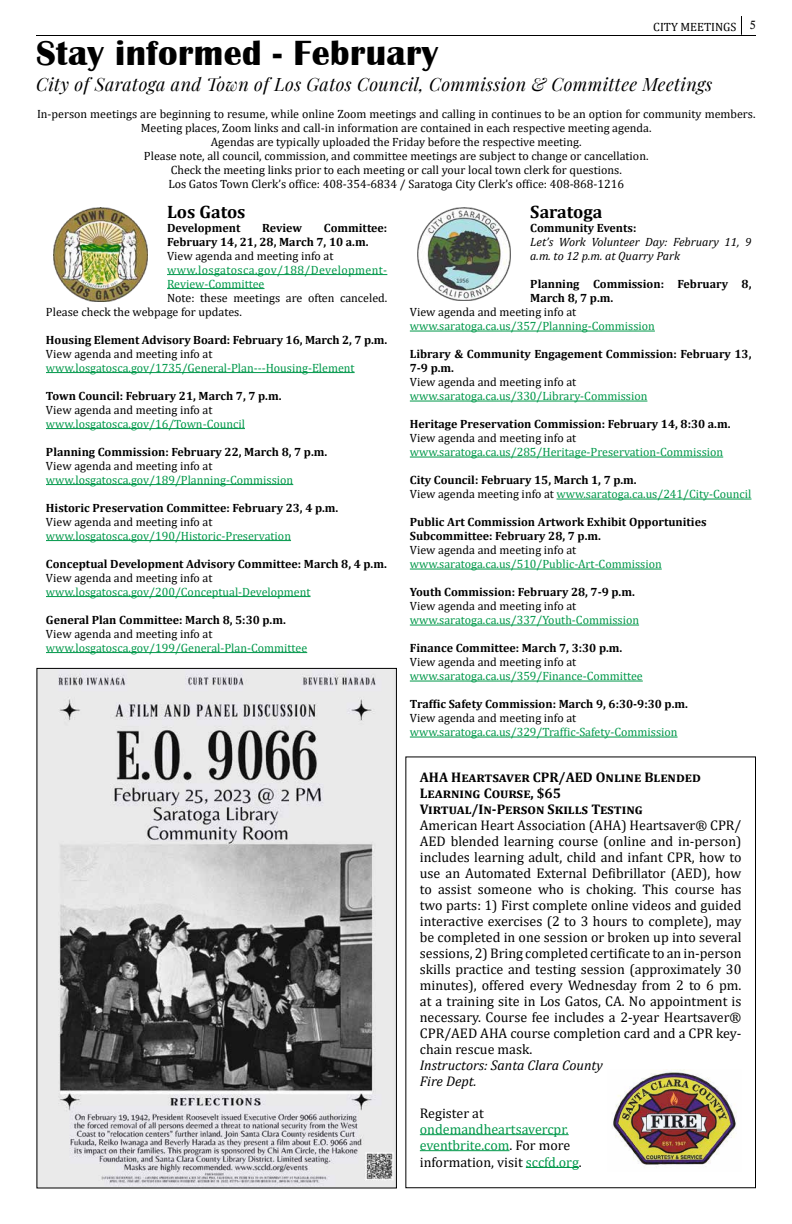
<style>
.page{position:relative;width:792px;height:1224px;background:#fff}
.page>*{position:absolute;margin:0;border:0;box-sizing:border-box;transform-origin:0 0}
.t1{font:700 36px "Britannic";letter-spacing:.01em;color:#000}
.t2{font:italic 18px "Playfair Display";letter-spacing:.02em;color:#000}
.t3{font:700 18px "Cambria";color:#000}
.t4{font:14px/16px "Cambria";color:#000;text-align:justify}
.t5{font:700 14px/16px "Cambria";color:#000}
.t6{font:14px/16.4px "Cambria";color:#00984a}
.t7{font:italic 14px/16px "Cambria";color:#000}
.t8{font:12px/14px "Cambria";color:#000;text-align:center}
.t9{font:700 12px/14px "Cambria";color:#000}
.t10{font:12px "Cambria";color:#00984a}
.t11{font:italic 12px/14px "Cambria";color:#000}
.t12{font:12px/14px "Cambria";letter-spacing:.03em;color:#00984a}
.s1{font-family:"Calisto"}
.s2{font-weight:400}
.s3{font-weight:400;color:#00984a}
.s4{color:#000}
</style>
<div class="page">
<hr style="left:36px;top:35px;width:720px;height:1px;background:#000">
<svg style="left:741px;top:16px;width:1px;height:19px"></svg>
<hr style="left:410px;top:331px;width:245px;height:1px;background:#00984a">
<hr style="left:410px;top:401px;width:237px;height:1px;background:#00984a">
<hr style="left:410px;top:457px;width:313px;height:1px;background:#00984a">
<hr style="left:557px;top:499px;width:194px;height:1px;background:#00984a">
<hr style="left:410px;top:569px;width:252px;height:1px;background:#00984a">
<hr style="left:410px;top:625px;width:229px;height:1px;background:#00984a">
<hr style="left:410px;top:681px;width:233px;height:1px;background:#00984a">
<hr style="left:410px;top:737px;width:268px;height:1px;background:#00984a">
<hr style="left:167px;top:274px;width:220px;height:1px;background:#00984a">
<hr style="left:167px;top:288px;width:98px;height:1px;background:#00984a">
<hr style="left:46px;top:372px;width:309px;height:1px;background:#00984a">
<hr style="left:46px;top:428px;width:199px;height:1px;background:#00984a">
<hr style="left:46px;top:484px;width:247px;height:1px;background:#00984a">
<hr style="left:46px;top:540px;width:245px;height:1px;background:#00984a">
<hr style="left:46px;top:596px;width:265px;height:1px;background:#00984a">
<hr style="left:46px;top:652px;width:261px;height:1px;background:#00984a">
<img style="left:417px;top:207px;width:93px;height:93px">
<img style="left:53px;top:208px;width:94px;height:93px">
<img style="left:39px;top:670px;width:356px;height:516px">
<hr style="left:420px;top:1134px;width:149px;height:1px;background:#00984a">
<hr style="left:420px;top:1150px;width:90px;height:1px;background:#00984a">
<hr style="left:526px;top:1167px;width:53px;height:1px;background:#00984a">
<img style="left:613px;top:1069px;width:124px;height:96px">
<p class="t8" style="left:653px;top:19px;width:104px">CITY MEETINGS <span class="s1">5</span></p>
<h1 class="t1" style="left:36px;top:33px;width:404px">Stay informed - February</h1>
<h2 class="t2" style="left:36px;top:70px;width:678px">City of Saratoga and Town of Los Gatos Council, Commission &amp; Committee Meetings</h2>
<p class="t8" style="left:37px;top:107px;width:720px">In-person meetings are beginning to resume, while online Zoom meetings and calling in continues to be an option for community members.<br>Meeting places, Zoom links and call-in information are contained in each respective meeting agenda.<br>Agendas are typically uploaded the Friday before the respective meeting.<br>Please note, all council, commission, and committee meetings are subject to change or cancellation.<br>Check the meeting links prior to each meeting or call your local town clerk for questions.<br>Los Gatos Town Clerk’s office: 408-354-6834 / Saratoga City Clerk’s office: 408-868-1216</p>
<h2 class="t3" style="left:530px;top:199px;width:74px">Saratoga</h2>
<p class="t9" style="left:530px;top:221px;width:108px">Community Events:</p>
<p class="t11" style="left:530px;top:235px;width:223px">Let’s Work Volunteer Day: February 11, 9 a.m. to 12 p.m. at Quarry Park</p>
<p class="t9" style="left:530px;top:277px;width:223px">Planning Commission: February 8,<br>March 8, 7 p.m.</p>
<p class="t8" style="left:410px;top:305px;width:168px">View agenda and meeting info at</p>
<p class="t10" style="left:410px;top:319px;width:247px">www.saratoga.ca.us/357/Planning-Commission</p>
<p class="t9" style="left:410px;top:347px;width:343px">Library &amp; Community Engagement Commission: February 13,<br>7-9 p.m.</p>
<p class="t8" style="left:410px;top:375px;width:168px">View agenda and meeting info at</p>
<p class="t10" style="left:410px;top:389px;width:239px">www.saratoga.ca.us/330/Library-Commission</p>
<p class="t9" style="left:410px;top:417px;width:322px">Heritage Preservation Commission: February 14, 8:30 a.m.</p>
<p class="t8" style="left:410px;top:431px;width:168px">View agenda and meeting info at</p>
<p class="t10" style="left:410px;top:445px;width:315px">www.saratoga.ca.us/285/Heritage-Preservation-Commission</p>
<p class="t9" style="left:410px;top:473px;width:343px">City Council: February 15, March 1, 7 p.m.<br><span class="s2">View agenda meeting info at</span> <span class="s3">www.saratoga.ca.us/241/City-Council</span></p>
<p class="t9" style="left:410px;top:515px;width:298px">Public Art Commission Artwork Exhibit Opportunities<br>Subcommittee: February 28, 7 p.m.</p>
<p class="t8" style="left:410px;top:543px;width:168px">View agenda and meeting info at</p>
<p class="t10" style="left:410px;top:557px;width:253px">www.saratoga.ca.us/510/Public-Art-Commission</p>
<p class="t9" style="left:410px;top:585px;width:227px">Youth Commission: February 28, 7-9 p.m.</p>
<p class="t8" style="left:410px;top:599px;width:168px">View agenda and meeting info at</p>
<p class="t10" style="left:410px;top:613px;width:231px">www.saratoga.ca.us/337/Youth-Commission</p>
<p class="t9" style="left:410px;top:641px;width:214px">Finance Committee: March 7, 3:30 p.m.</p>
<p class="t8" style="left:410px;top:655px;width:168px">View agenda and meeting info at</p>
<p class="t10" style="left:410px;top:669px;width:234px">www.saratoga.ca.us/359/Finance-Committee</p>
<p class="t9" style="left:410px;top:697px;width:280px">Traffic Safety Commission: March 9, 6:30-9:30 p.m.</p>
<p class="t8" style="left:410px;top:711px;width:168px">View agenda and meeting info at</p>
<p class="t10" style="left:410px;top:725px;width:269px">www.saratoga.ca.us/329/Traffic-Safety-Commission</p>
<h2 class="t3" style="left:167px;top:199px;width:80px">Los Gatos</h2>
<p class="t9" style="left:167px;top:220px;width:75px">Development</p>
<p class="t9" style="left:262px;top:220px;width:41px">Review</p>
<p class="t9" style="left:167px;top:220px;width:222px;text-indent:157px">Committee:<br>February 14, 21, 28, March 7, 10 a.m.</p>
<p class="t8" style="left:167px;top:249px;width:168px">View agenda and meeting info at</p>
<p class="t12" style="left:167px;top:263px;width:222px">www.losgatosca.gov/188/Development-<br>Review-Committee</p>
<p class="t8" style="left:46px;top:291px;width:343px;text-align:left;text-indent:121px">Note: these meetings are often canceled.<br>Please check the webpage for updates.</p>
<p class="t9" style="left:46px;top:332px;width:343px">Housing Element Advisory Board: February 16, March 2, 7 p.m.</p>
<p class="t8" style="left:46px;top:347px;width:168px">View agenda and meeting info at</p>
<p class="t10" style="left:46px;top:361px;width:310px">www.losgatosca.gov/1735/General-Plan---Housing-Element</p>
<p class="t9" style="left:46px;top:388px;width:237px">Town Council: February 21, March 7, 7 p.m.</p>
<p class="t8" style="left:46px;top:403px;width:168px">View agenda and meeting info at</p>
<p class="t10" style="left:46px;top:417px;width:200px">www.losgatosca.gov/16/Town-Council</p>
<p class="t9" style="left:46px;top:444px;width:283px">Planning Commission: February 22, March 8, 7 p.m.</p>
<p class="t8" style="left:46px;top:459px;width:168px">View agenda and meeting info at</p>
<p class="t10" style="left:46px;top:473px;width:249px">www.losgatosca.gov/189/Planning-Commission</p>
<p class="t9" style="left:46px;top:500px;width:294px">Historic Preservation Committee: February 23, 4 p.m.</p>
<p class="t8" style="left:46px;top:515px;width:168px">View agenda and meeting info at</p>
<p class="t10" style="left:46px;top:529px;width:247px">www.losgatosca.gov/190/Historic-Preservation</p>
<p class="t9" style="left:46px;top:556px;width:342px">Conceptual Development Advisory Committee: March 8, 4 p.m.</p>
<p class="t8" style="left:46px;top:571px;width:168px">View agenda and meeting info at</p>
<p class="t10" style="left:46px;top:585px;width:266px">www.losgatosca.gov/200/Conceptual-Development</p>
<p class="t9" style="left:46px;top:612px;width:241px">General Plan Committee: March 8, 5:30 p.m.</p>
<p class="t8" style="left:46px;top:627px;width:168px">View agenda and meeting info at</p>
<p class="t10" style="left:46px;top:641px;width:263px">www.losgatosca.gov/199/General-Plan-Committee</p>
<p class="t5" style="left:420px;top:769px;width:283px">AHA Heartsaver CPR/AED Online Blended<br>Learning Course, $65<br>Virtual/In-Person Skills Testing</p>
<p class="t4" style="left:420px;top:817px;width:323px">American Heart Association (AHA) Heartsaver® CPR/ AED blended learning course (online and in-person) includes learning adult, child and infant CPR, how to use an Automated External Defibrillator (AED), how to assist someone who is choking. This course has two parts: 1) First complete online videos and guided interactive exercises (2 to 3 hours to complete), may be completed in one session or broken up into several sessions, 2) Bring completed certificate to an in-person skills practice and testing session (approximately 30 minutes), offered every Wednesday from 2 to 6 pm. at a training site in Los Gatos, CA. No appointment is necessary. Course fee includes a 2-year Heartsaver® CPR/AED AHA course completion card and a CPR key&shy;chain rescue mask.</p>
<p class="t7" style="left:420px;top:1056px;width:185px">Instructors: Santa Clara County<br>Fire Dept.</p>
<p class="t4" style="left:420px;top:1105px;width:65px">Register at</p>
<p class="t6" style="left:420px;top:1121px;width:163px">ondemandheartsavercpr. eventbrite.com<span class="s4">. For more information, visit</span> sccfd.org<span class="s4">.</span></p>
</div>
